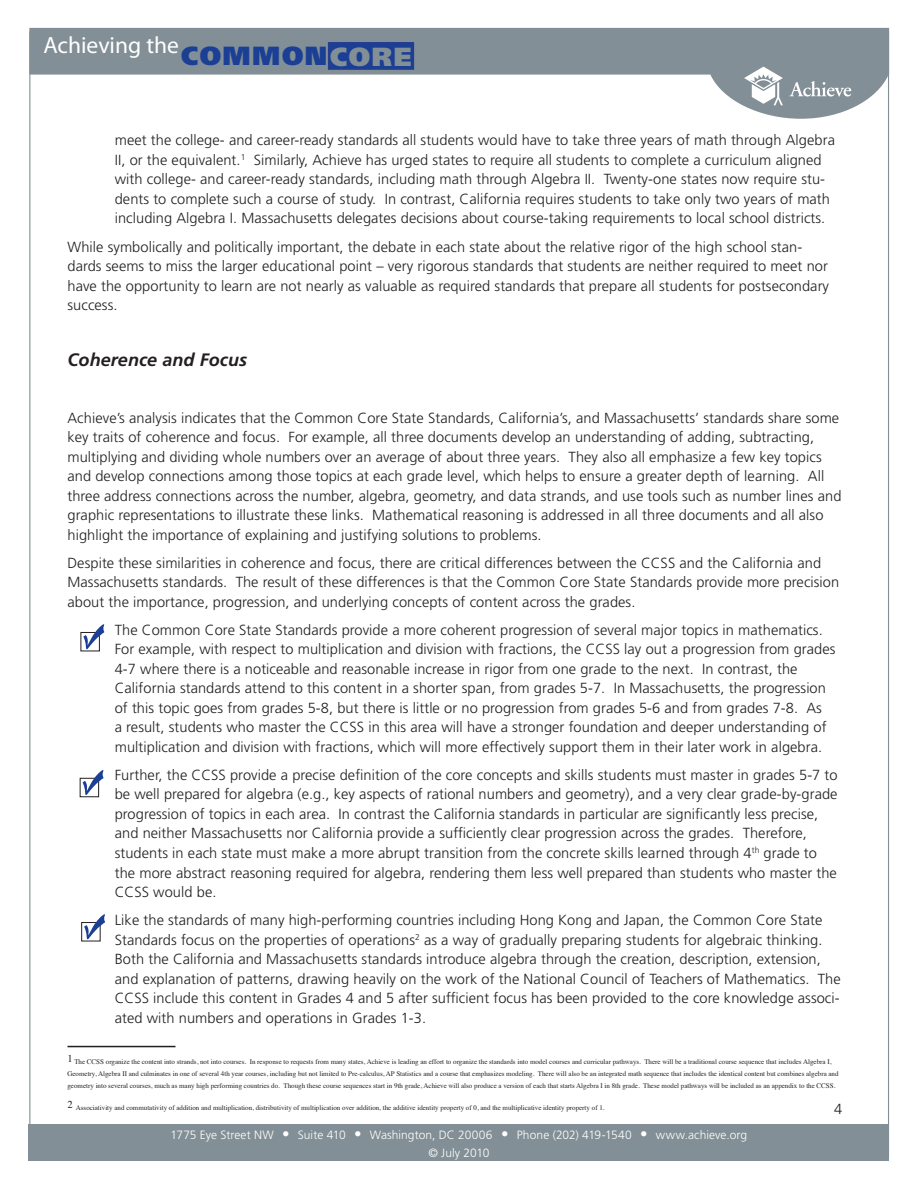
<style>
.page{position:relative;width:918px;height:1188px;background:#fff}
.page>*{position:absolute;margin:0;border:0;box-sizing:border-box;transform-origin:0 0}
.t1{font:900 26.25px "Frutiger LT Std";letter-spacing:.06em;color:#1b3f94}
.t2{font:23.55px "Myriad Pro";color:#fff}
.t3{font:italic 700 18px "Frutiger LT Std";letter-spacing:.005em;color:#231f20}
.t4{font:300 14.7px/19.5px "Frutiger LT Std";letter-spacing:.005em;color:#231f20}
.t5{font:300 12px/18px "Frutiger LT Std";letter-spacing:.005em;color:#fff;text-align:center}
.t6{font:7.05px/12px "Times";color:#231f20}
.s1{color:#828f96}
.s2{font-size:15px}
</style>
<div class="page">
<div style="left:29px;top:1124px;width:860px;height:37px;background:#828f96"></div>
<svg style="left:29px;top:28px;width:860px;height:91px;fill:#828f96"></svg>
<svg style="left:789px;top:81px;width:62px;height:16px"></svg>
<svg style="left:744px;top:67px;width:39px;height:38px"></svg>
<div style="left:329px;top:43px;width:84px;height:26px;background:#1b3f94"></div>
<div style="left:328px;top:42px;width:86px;height:28px;border:2px solid #253f8e"></div>
<hr style="left:888px;top:31px;width:1px;height:1126px;background:#828f96">
<hr style="left:29px;top:31px;width:1px;height:1126px;background:#828f96">
<hr style="left:68px;top:1046px;width:108px;height:1px;background:#231f20">
<svg style="left:83px;top:624px;width:21px;height:25px"></svg>
<div style="left:80px;top:778px;width:19px;height:19px;border:1px solid #231f20"></div>
<svg style="left:83px;top:770px;width:21px;height:25px"></svg>
<div style="left:81px;top:922px;width:19px;height:19px;border:1px solid #231f20"></div>
<svg style="left:84px;top:914px;width:21px;height:25px"></svg>
<h2 class="t2" style="left:43px;top:30px;width:137px">Achieving the</h2>
<h1 class="t1" style="left:181px;top:40px;width:232px">COMMON<span class="s1">CORE</span></h1>
<p class="t4" style="left:115px;top:131px;width:722px">meet the college- and career-ready standards all students would have to take three years of math through Algebra II, or the equivalent.<sup>1</sup> Similarly, Achieve has urged states to require all students to complete a curriculum aligned with college- and career-ready standards, including math through Algebra II. Twenty-one states now require stu&shy;dents to complete such a course of study. In contrast, California requires students to take only two years of math including Algebra I. Massachusetts delegates decisions about course-taking requirements to local school districts.</p>
<p class="t4" style="left:67px;top:237px;width:763px">While symbolically and politically important, the debate in each state about the relative rigor of the high school stan&shy;dards seems to miss the larger educational point – very rigorous standards that students are neither required to meet nor have the opportunity to learn are not nearly as valuable as required standards that prepare all students for postsecondary success.</p>
<p class="t3" style="left:68px;top:350px;width:181px">Coherence and Focus</p>
<p class="t4" style="left:68px;top:408px;width:776px">Achieve’s analysis indicates that the Common Core State Standards, California’s, and Massachusetts’ standards share some key traits of coherence and focus. For example, all three documents develop an understanding of adding, subtracting, multiplying and dividing whole numbers over an average of about three years. They also all emphasize a few key topics and develop connections among those topics at each grade level, which helps to ensure a greater depth of learning. All three address connections across the number, algebra, geometry, and data strands, and use tools such as number lines and graphic representations to illustrate these links. Mathematical reasoning is addressed in all three documents and all also highlight the importance of explaining and justifying solutions to problems.</p>
<p class="t4" style="left:68px;top:553px;width:773px">Despite these similarities in coherence and focus, there are critical differences between the CCSS and the California and<br>Massachusetts standards. The result of these differences is that the Common Core State Standards provide more precision about the importance, progression, and underlying concepts of content across the grades.</p>
<p class="t4" style="left:115px;top:620px;width:722px">The Common Core State Standards provide a more coherent progression of several major topics in mathematics.<br>For example, with respect to multiplication and division with fractions, the CCSS lay out a progression from grades 4-7 where there is a noticeable and reasonable increase in rigor from one grade to the next. In contrast, the California standards attend to this content in a shorter span, from grades 5-7. In Massachusetts, the progression of this topic goes from grades 5-8, but there is little or no progression from grades 5-6 and from grades 7-8. As<br>a result, students who master the CCSS in this area will have a stronger foundation and deeper understanding of multiplication and division with fractions, which will more effectively support them in their later work in algebra.</p>
<p class="t4" style="left:115px;top:765px;width:724px">Further, the CCSS provide a precise definition of the core concepts and skills students must master in grades 5-7 to be well prepared for algebra (e.g., key aspects of rational numbers and geometry), and a very clear grade-by-grade progression of topics in each area. In contrast the California standards in particular are significantly less precise, and neither Massachusetts nor California provide a sufficiently clear progression across the grades. Therefore, students in each state must make a more abrupt transition from the concrete skills learned through 4<sup>th</sup> grade to the more abstract reasoning required for algebra, rendering them less well prepared than students who master the CCSS would be.</p>
<p class="t4" style="left:115px;top:911px;width:728px">Like the standards of many high-performing countries including Hong Kong and Japan, the Common Core State Standards focus on the properties of operations<sup>2</sup> as a way of gradually preparing students for algebraic thinking.<br>Both the California and Massachusetts standards introduce algebra through the creation, description, extension, and explanation of patterns, drawing heavily on the work of the National Council of Teachers of Mathematics. The CCSS include this content in Grades 4 and 5 after sufficient focus has been provided to the core knowledge associ&shy;ated with numbers and operations in Grades 1-3.</p>
<p class="t6" style="left:68px;top:1055px;width:773px"><sup>1</sup> The CCSS organize the content into strands, not into courses. In response to requests from many states, Achieve is leading an effort to organize the standards into model courses and curricular pathways. There will be a traditional course sequence that includes Algebra I,<br>Geometry, Algebra II and culminates in one of several 4th year courses, including but not limited to Pre-calculus, AP Statistics and a course that emphasizes modeling. There will also be an integrated math sequence that includes the identical content but combines algebra and geometry into several courses, much as many high performing countries do. Though these course sequences start in 9th grade, Achieve will also produce a version of each that starts Algebra I in 8th grade. These model pathways will be included as an appendix to the CCSS.</p>
<p class="t6" style="left:68px;top:1101px;width:539px"><sup>2</sup> Associativity and commutativity of addition and multiplication, distributivity of multiplication over addition, the additive identity property of 0, and the multiplicative identity property of 1.</p>
<p class="t4" style="left:834px;top:1099px;width:10px">4</p>
<p class="t5" style="left:171px;top:1126px;width:578px">1775 Eye Street NW <span class="s2">•</span> Suite 410 <span class="s2">•</span> Washington, DC 20006 <span class="s2">•</span> Phone (202) 419-1540 <span class="s2">•</span> www.achieve.org © July 2010</p>
</div>
